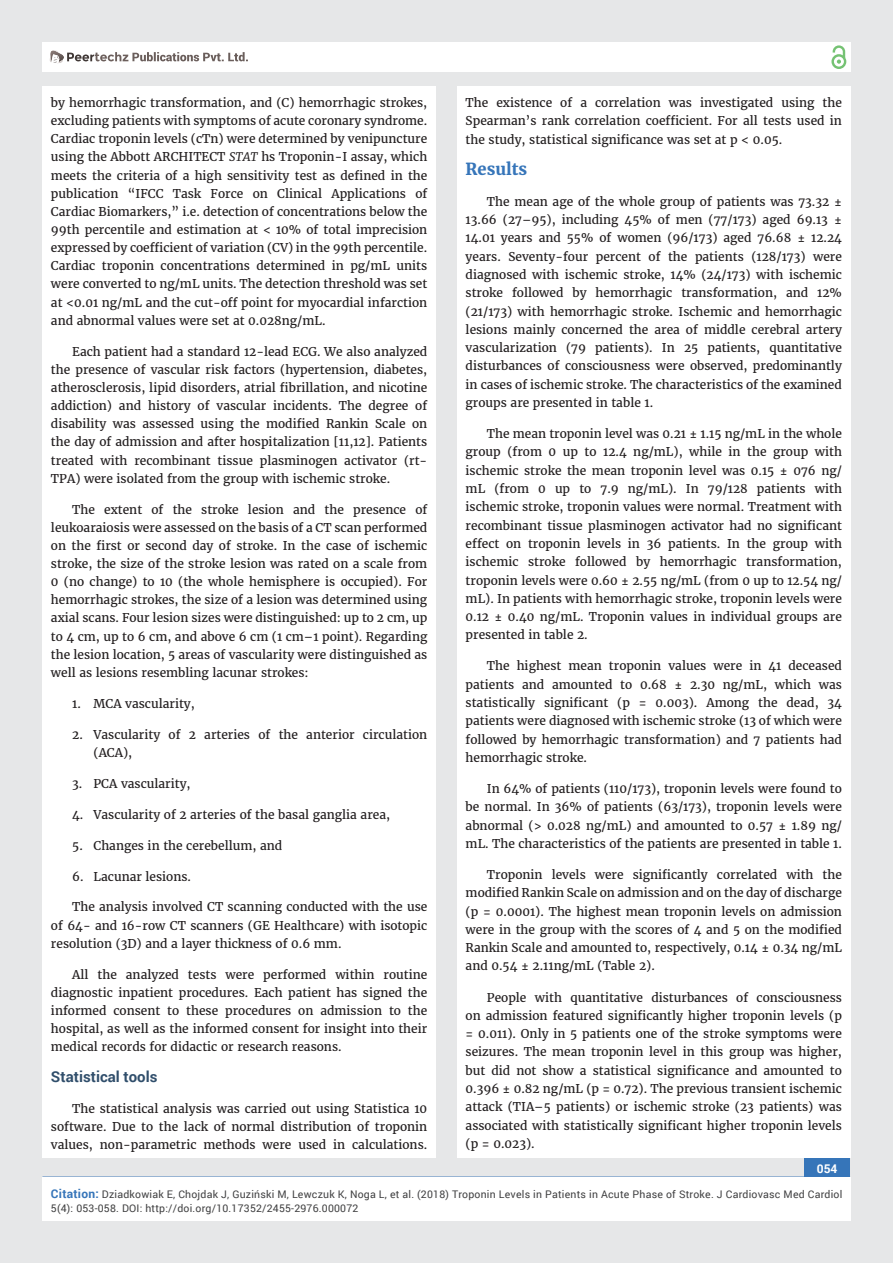
<style>
.page{position:relative;width:893px;height:1263px;background:#e6e7e8}
.page>*{position:absolute;margin:0;border:0;box-sizing:border-box;transform-origin:0 0}
.t1{font:700 16.5px "Merriweather";color:#3675b9}
.t2{font:700 15px "Roboto";color:#304e6b}
.t3{font:12px/18.3px "Merriweather";color:#231f20;text-align:justify}
.t4{font:700 12px "Roboto";color:#fff}
.t5{font:10.5px/13.5px "Roboto";letter-spacing:.02em;color:#404041}
.s1{font-style:italic}
.s2{font-weight:700;font-size:12px;color:#3675b9}
</style>
<div class="page">
<div style="left:42px;top:43px;width:808px;height:29px;background:#fff"></div>
<div style="left:831px;top:54px;width:15px;height:15px;border:2px solid #75c273;border-radius:50%"></div>
<svg style="left:831px;top:45px;width:15px;height:19px"></svg>
<div style="left:804px;top:1157px;width:46px;height:43px;background:#3675b9"></div>
<svg style="left:49px;top:50px;width:199px;height:14px"></svg>
<div style="left:42px;top:1177px;width:809px;height:43px;background:#fff"></div>
<div style="left:42px;top:87px;width:394px;height:1071px;background:#fff"></div>
<div style="left:457px;top:87px;width:393px;height:1071px;background:#fff"></div>
<p class="t3" style="left:51px;top:94px;width:378px">by hemorrhagic transformation, and (C) hemorrhagic strokes, excluding patients with symptoms of acute coronary syndrome.<br>Cardiac troponin levels (cTn) were determined by venipuncture using the Abbott ARCHITECT <span class="s1">STAT</span> hs Troponin-I assay, which meets the criteria of a high sensitivity test as defined in the publication “IFCC Task Force on Clinical Applications of Cardiac Biomarkers,” i.e. detection of concentrations below the 99th percentile and estimation at &lt; 10% of total imprecision expressed by coefficient of variation (CV) in the 99th percentile.<br>Cardiac troponin concentrations determined in pg/mL units were converted to ng/mL units. The detection threshold was set at &lt;0.01 ng/mL and the cut-off point for myocardial infarction and abnormal values were set at 0.028ng/mL.</p>
<p class="t3" style="left:51px;top:342px;width:378px;text-indent:21px">Each patient had a standard 12-lead ECG. We also analyzed the presence of vascular risk factors (hypertension, diabetes, atherosclerosis, lipid disorders, atrial fibrillation, and nicotine addiction) and history of vascular incidents. The degree of disability was assessed using the modified Rankin Scale on the day of admission and after hospitalization [11,12]. Patients treated with recombinant tissue plasminogen activator (rt-TPA) were isolated from the group with ischemic stroke.</p>
<p class="t3" style="left:51px;top:500px;width:378px;text-indent:21px">The extent of the stroke lesion and the presence of leukoaraiosis were assessed on the basis of a CT scan performed on the first or second day of stroke. In the case of ischemic stroke, the size of the stroke lesion was rated on a scale from 0 (no change) to 10 (the whole hemisphere is occupied). For hemorrhagic strokes, the size of a lesion was determined using axial scans. Four lesion sizes were distinguished: up to 2 cm, up to 4 cm, up to 6 cm, and above 6 cm (1 cm–1 point). Regarding the lesion location, 5 areas of vascularity were distinguished as well as lesions resembling lacunar strokes:</p>
<p class="t3" style="left:72px;top:694px;width:124px">1. MCA vascularity,</p>
<p class="t3" style="left:94px;top:725px;width:335px;text-indent:-21px">2. Vascularity of 2 arteries of the anterior circulation (ACA),</p>
<p class="t3" style="left:72px;top:774px;width:120px">3. PCA vascularity,</p>
<p class="t3" style="left:72px;top:805px;width:319px">4. Vascularity of 2 arteries of the basal ganglia area,</p>
<p class="t3" style="left:72px;top:836px;width:212px">5. Changes in the cerebellum, and</p>
<p class="t3" style="left:72px;top:867px;width:120px">6. Lacunar lesions.</p>
<p class="t3" style="left:51px;top:898px;width:378px;text-indent:21px">The analysis involved CT scanning conducted with the use of 64- and 16-row CT scanners (GE Healthcare) with isotopic resolution (3D) and a layer thickness of 0.6 mm.</p>
<p class="t3" style="left:51px;top:965px;width:378px;text-indent:21px">All the analyzed tests were performed within routine diagnostic inpatient procedures. Each patient has signed the informed consent to these procedures on admission to the hospital, as well as the informed consent for insight into their medical records for didactic or research reasons.</p>
<p class="t2" style="left:51px;top:1066px;width:108px">Statistical tools</p>
<p class="t3" style="left:51px;top:1100px;width:378px;text-indent:21px">The statistical analysis was carried out using Statistica 10 software. Due to the lack of normal distribution of troponin values, non-parametric methods were used in calculations.</p>
<p class="t3" style="left:466px;top:94px;width:378px">The existence of a correlation was investigated using the Spearman’s rank correlation coefficient. For all tests used in the study, statistical significance was set at p &lt; 0.05.</p>
<h1 class="t1" style="left:466px;top:158px;width:63px">Results</h1>
<p class="t3" style="left:466px;top:192px;width:378px;text-indent:21px">The mean age of the whole group of patients was 73.32 ± 13.66 (27–95), including 45% of men (77/173) aged 69.13 ± 14.01 years and 55% of women (96/173) aged 76.68 ± 12.24 years. Seventy-four percent of the patients (128/173) were diagnosed with ischemic stroke, 14% (24/173) with ischemic stroke followed by hemorrhagic transformation, and 12% (21/173) with hemorrhagic stroke. Ischemic and hemorrhagic lesions mainly concerned the area of middle cerebral artery vascularization (79 patients). In 25 patients, quantitative disturbances of consciousness were observed, predominantly in cases of ischemic stroke. The characteristics of the examined groups are presented in table 1.</p>
<p class="t3" style="left:466px;top:425px;width:378px;text-indent:21px">The mean troponin level was 0.21 ± 1.15 ng/mL in the whole group (from 0 up to 12.4 ng/mL), while in the group with ischemic stroke the mean troponin level was 0.15 ± 076 ng/ mL (from 0 up to 7.9 ng/mL). In 79/128 patients with ischemic stroke, troponin values were normal. Treatment with recombinant tissue plasminogen activator had no significant effect on troponin levels in 36 patients. In the group with ischemic stroke followed by hemorrhagic transformation, troponin levels were 0.60 ± 2.55 ng/mL (from 0 up to 12.54 ng/ mL). In patients with hemorrhagic stroke, troponin levels were 0.12 ± 0.40 ng/mL. Troponin values in individual groups are presented in table 2.</p>
<p class="t3" style="left:466px;top:657px;width:378px;text-indent:21px">The highest mean troponin values were in 41 deceased patients and amounted to 0.68 ± 2.30 ng/mL, which was statistically significant (p = 0.003). Among the dead, 34 patients were diagnosed with ischemic stroke (13 of which were followed by hemorrhagic transformation) and 7 patients had hemorrhagic stroke.</p>
<p class="t3" style="left:466px;top:780px;width:378px;text-indent:21px">In 64% of patients (110/173), troponin levels were found to be normal. In 36% of patients (63/173), troponin levels were abnormal (&gt; 0.028 ng/mL) and amounted to 0.57 ± 1.89 ng/ mL. The characteristics of the patients are presented in table 1.</p>
<p class="t3" style="left:466px;top:866px;width:378px;text-indent:21px">Troponin levels were significantly correlated with the modified Rankin Scale on admission and on the day of discharge (p = 0.0001). The highest mean troponin levels on admission were in the group with the scores of 4 and 5 on the modified Rankin Scale and amounted to, respectively, 0.14 ± 0.34 ng/mL and 0.54 ± 2.11ng/mL (Table 2).</p>
<p class="t3" style="left:466px;top:988px;width:378px;text-indent:21px">People with quantitative disturbances of consciousness on admission featured significantly higher troponin levels (p = 0.011). Only in 5 patients one of the stroke symptoms were seizures. The mean troponin level in this group was higher, but did not show a statistical significance and amounted to 0.396 ± 0.82 ng/mL (p = 0.72). The previous transient ischemic attack (TIA–5 patients) or ischemic stroke (23 patients) was associated with statistically significant higher troponin levels (p = 0.023).</p>
<p class="t4" style="left:817px;top:1161px;width:22px">054</p>
<p class="t5" style="left:51px;top:1188px;width:793px"><span class="s2">Citation:</span> Dziadkowiak E, Chojdak J, Guziński M, Lewczuk K, Noga L, et al. (2018) Troponin Levels in Patients in Acute Phase of Stroke. J Cardiovasc Med Cardiol<br>5(4): 053-058. DOI: http://doi.org/10.17352/2455-2976.000072</p>
</div>
